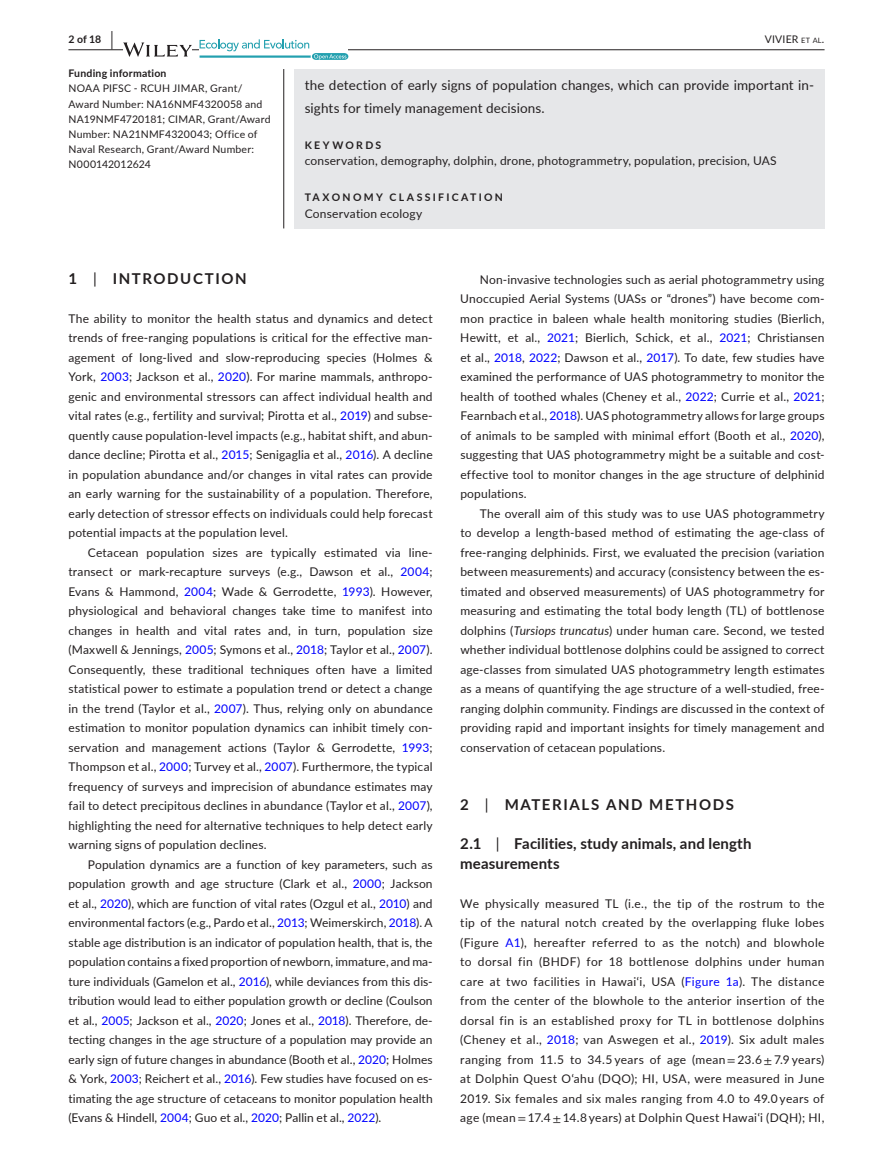
<style>
.page{position:relative;width:893px;height:1174px;background:#fff}
.page>*{position:absolute;margin:0;border:0;box-sizing:border-box;transform-origin:0 0}
.t1{font:700 15px/19.5px "Lato";letter-spacing:.01em;color:#231f20}
.t2{font:700 15px "Lato";letter-spacing:.11em;color:#231f20}
.t3{font:700 15px "Lato";letter-spacing:.105em;color:#231f20}
.t4{font:13.5px/22.5px "Lato";letter-spacing:.01em;color:#231f20}
.t5{font:12px/19.5px "Lato";letter-spacing:.015em;color:#231f20;text-align:justify}
.t6{font:10.5px/15px "Lato";letter-spacing:.02em;color:#231f20}
.t7{font:700 10.5px "Lato";letter-spacing:.205em;color:#231f20}
.t8{font:700 10.5px "Lato";letter-spacing:.02em;color:#231f20}
.s1{font-size:19.5px}
.s2{font-size:7.35px}
.s3{font-weight:400}
.s4{color:#00f}
.s5{font-style:italic}
.s6{font-family:"STIX"}
</style>
<div class="page">
<hr style="left:68px;top:49px;width:756px;height:1px;background:#231f20">
<svg style="left:123px;top:42px;width:69px;height:15px"></svg>
<svg style="left:200px;top:39px;width:148px;height:21px"></svg>
<div style="left:294px;top:69px;width:530px;height:159px;background:#e6e7e9"></div>
<hr style="left:283px;top:69px;width:1px;height:159px;background:#231f20">
<p class="t7" style="left:68px;top:31px;width:46px">2 of 18 <span class="s1">|</span></p>
<p class="t6" style="left:765px;top:31px;width:61px">VIVIER <span class="s2">et al</span>.</p>
<p class="t8" style="left:68px;top:66px;width:100px">Funding information</p>
<p class="t6" style="left:68px;top:81px;width:204px">NOAA PIFSC - RCUH JIMAR, Grant/<br>Award Number: NA16NMF4320058 and<br>NA19NMF4720181; CIMAR, Grant/Award<br>Number: NA21NMF4320043; Office of<br>Naval Research, Grant/Award Number:<br>N000142012624</p>
<p class="t4" style="left:305px;top:74px;width:511px">the detection of early signs of population changes, which can provide important in&shy;sights for timely management decisions.</p>
<p class="t7" style="left:305px;top:137px;width:78px">KEYWORDS</p>
<p class="t5" style="left:305px;top:151px;width:474px">conservation, demography, dolphin, drone, photogrammetry, population, precision, UAS</p>
<p class="t7" style="left:305px;top:190px;width:200px">TAXONOMY CLASSIFICATION</p>
<p class="t5" style="left:305px;top:203px;width:119px">Conservation ecology</p>
<p class="t3" style="left:68px;top:267px;width:180px">1 <span class="s3">|</span> INTRODUCTION</p>
<p class="t5" style="left:68px;top:308px;width:366px">The ability to monitor the health status and dynamics and detect trends of free-ranging populations is critical for the effective man&shy;agement of long-lived and slow-reproducing species (Holmes &amp; York, <span class="s4">2003</span>; Jackson et al., <span class="s4">2020</span>). For marine mammals, anthropo&shy;genic and environmental stressors can affect individual health and vital rates (e.g., fertility and survival; Pirotta et al., <span class="s4">2019</span>) and subse&shy;quently cause population-level impacts (e.g., habitat shift, and abun&shy;dance decline; Pirotta et al., <span class="s4">2015</span>; Senigaglia et al., <span class="s4">2016</span>). A decline in population abundance and/or changes in vital rates can provide an early warning for the sustainability of a population. Therefore, early detection of stressor effects on individuals could help forecast potential impacts at the population level.</p>
<p class="t5" style="left:68px;top:542px;width:366px;text-indent:20px">Cetacean population sizes are typically estimated via line&shy;transect or mark-recapture surveys (e.g., Dawson et al., <span class="s4">2004</span>; Evans &amp; Hammond, <span class="s4">2004</span>; Wade &amp; Gerrodette, <span class="s4">1993</span>). However, physiological and behavioral changes take time to manifest into changes in health and vital rates and, in turn, population size (Maxwell &amp; Jennings, <span class="s4">2005</span>; Symons et al., <span class="s4">2018</span>; Taylor et al., <span class="s4">2007</span>).<br>Consequently, these traditional techniques often have a limited statistical power to estimate a population trend or detect a change in the trend (Taylor et al., <span class="s4">2007</span>). Thus, relying only on abundance estimation to monitor population dynamics can inhibit timely con&shy;servation and management actions (Taylor &amp; Gerrodette, <span class="s4">1993</span>; Thompson et al., <span class="s4">2000</span>; Turvey et al., <span class="s4">2007</span>). Furthermore, the typical frequency of surveys and imprecision of abundance estimates may fail to detect precipitous declines in abundance (Taylor et al., <span class="s4">2007</span>), highlighting the need for alternative techniques to help detect early warning signs of population declines.</p>
<p class="t5" style="left:68px;top:854px;width:366px;text-indent:20px">Population dynamics are a function of key parameters, such as population growth and age structure (Clark et al., <span class="s4">2000</span>; Jackson et al., <span class="s4">2020</span>), which are function of vital rates (Ozgul et al., <span class="s4">2010</span>) and environmental factors (e.g., Pardo et al., <span class="s4">2013</span>; Weimerskirch, <span class="s4">2018</span>). A stable age distribution is an indicator of population health, that is, the population contains a fixed proportion of newborn, immature, and ma&shy;ture individuals (Gamelon et al., <span class="s4">2016</span>), while deviances from this dis&shy;tribution would lead to either population growth or decline (Coulson et al., <span class="s4">2005</span>; Jackson et al., <span class="s4">2020</span>; Jones et al., <span class="s4">2018</span>). Therefore, de&shy;tecting changes in the age structure of a population may provide an early sign of future changes in abundance (Booth et al., <span class="s4">2020</span>; Holmes &amp; York, <span class="s4">2003</span>; Reichert et al., <span class="s4">2016</span>). Few studies have focused on es&shy;timating the age structure of cetaceans to monitor population health (Evans &amp; Hindell, <span class="s4">2004</span>; Guo et al., <span class="s4">2020</span>; Pallin et al., <span class="s4">2022</span>).</p>
<p class="t5" style="left:460px;top:269px;width:366px;text-indent:19px">Non-invasive technologies such as aerial photogrammetry using Unoccupied Aerial Systems (UASs or “drones”) have become com&shy;mon practice in baleen whale health monitoring studies (Bierlich, Hewitt, et al., <span class="s4">2021</span>; Bierlich, Schick, et al., <span class="s4">2021</span>; Christiansen et al., <span class="s4">2018</span>, <span class="s4">2022</span>; Dawson et al., <span class="s4">2017</span>). To date, few studies have examined the performance of UAS photogrammetry to monitor the health of toothed whales (Cheney et al., <span class="s4">2022</span>; Currie et al., <span class="s4">2021</span>; Fearnbach et al., <span class="s4">2018</span>). UAS photogrammetry allows for large groups of animals to be sampled with minimal effort (Booth et al., <span class="s4">2020</span>), suggesting that UAS photogrammetry might be a suitable and cost&shy;effective tool to monitor changes in the age structure of delphinid populations.</p>
<p class="t5" style="left:460px;top:503px;width:366px;text-indent:20px">The overall aim of this study was to use UAS photogrammetry to develop a length-based method of estimating the age-class of free-ranging delphinids. First, we evaluated the precision (variation between measurements) and accuracy (consistency between the es&shy;timated and observed measurements) of UAS photogrammetry for measuring and estimating the total body length (TL) of bottlenose dolphins (<span class="s5">Tursiops truncatus</span>) under human care. Second, we tested whether individual bottlenose dolphins could be assigned to correct age-classes from simulated UAS photogrammetry length estimates as a means of quantifying the age structure of a well-studied, free&shy;ranging dolphin community. Findings are discussed in the context of providing rapid and important insights for timely management and conservation of cetacean populations.</p>
<p class="t2" style="left:460px;top:794px;width:275px">2 <span class="s3">|</span> MATERIALS AND METHODS</p>
<p class="t1" style="left:460px;top:833px;width:293px">2.1 <span class="s3">|</span> Facilities, study animals, and length measurements</p>
<p class="t5" style="left:460px;top:893px;width:366px">We physically measured TL (i.e., the tip of the rostrum to the tip of the natural notch created by the overlapping fluke lobes (Figure <span class="s4">A1</span>), hereafter referred to as the notch) and blowhole to dorsal fin (BHDF) for 18 bottlenose dolphins under human care at two facilities in Hawaiʻi, USA (<span class="s4">Figure 1a</span>). The distance from the center of the blowhole to the anterior insertion of the dorsal fin is an established proxy for TL in bottlenose dolphins (Cheney et al., <span class="s4">2018</span>; van Aswegen et al., <span class="s4">2019</span>). Six adult males ranging from 11.5 to 34.5 years of age (mean <span class="s6">=</span> 23.6 <span class="s6">±</span> 7.9 years) at Dolphin Quest Oʻahu (DQO); HI, USA, were measured in June 2019. Six females and six males ranging from 4.0 to 49.0 years of age (mean <span class="s6">=</span> 17.4 <span class="s6">±</span> 14.8 years) at Dolphin Quest Hawaiʻi (DQH); HI,</p>
</div>
